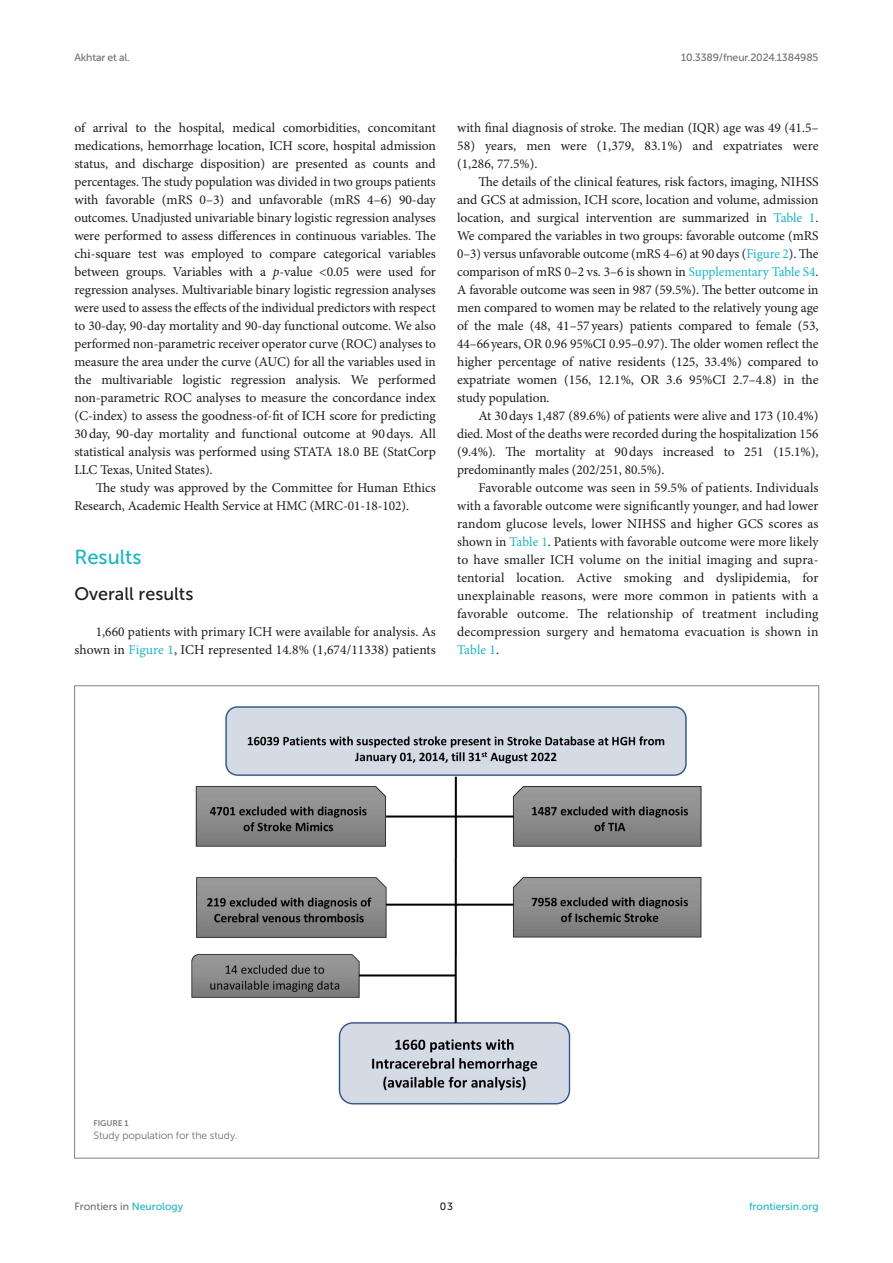
<style>
.page{position:relative;width:893px;height:1263px;background:#fff}
.page>*{position:absolute;margin:0;border:0;box-sizing:border-box;transform-origin:0 0}
.HEAD_1{font:20.25px "Museo Sans 500";color:#1db5c3}
.HEAD_2_after_HEAD_1{font:18px "Museo Sans 500";color:#1b1c1b}
.TEXT{font:13.5px/18px "Minion Pro";letter-spacing:-.005em;color:#1b1c1b;text-align:justify}
.TEXT_FLUSH{font:13.5px/18px "Minion Pro";color:#1b1c1b;text-align:justify}
.t1{font:10.5px "Museo Sans 500";letter-spacing:-.015em;color:#706f70}
.FIG_LEG{font:10.5px "Museo Sans 300";letter-spacing:-.01em;color:#706f70}
.t2{font:10.5px "Museo Sans 500";color:#1db5c3}
.t3{font:10.5px "Museo Sans 500";color:#1b1c1b}
.FIG_HD{font:8.25px "Museo Sans 700";letter-spacing:-.01em;color:#7e7f7f}
.s1{font-style:italic}
.s2{color:#1db5c3}
</style>
<div class="page">
<img style="left:191px;top:706px;width:511px;height:399px">
<p class="t1" style="left:74px;top:51px;width:57px">Akhtar et al.</p>
<p class="t1" style="left:681px;top:51px;width:139px">10.3389/fneur.2024.1384985</p>
<p class="TEXT_FLUSH" style="left:74px;top:119px;width:363px">of arrival to the hospital, medical comorbidities, concomitant medications, hemorrhage location, ICH score, hospital admission status, and discharge disposition) are presented as counts and percentages. The study population was divided in two groups patients with favorable (mRS 0–3) and unfavorable (mRS 4–6) 90-day outcomes. Unadjusted univariable binary logistic regression analyses were performed to assess differences in continuous variables. The chi-square test was employed to compare categorical variables between groups. Variables with a <span class="s1">p</span>-value &lt;0.05 were used for regression analyses. Multivariable binary logistic regression analyses were used to assess the effects of the individual predictors with respect to 30-day, 90-day mortality and 90-day functional outcome. We also performed non-parametric receiver operator curve (ROC) analyses to measure the area under the curve (AUC) for all the variables used in the multivariable logistic regression analysis. We performed non-parametric ROC analyses to measure the concordance index (C-index) to assess the goodness-of-fit of ICH score for predicting 30day, 90-day mortality and functional outcome at 90days. All statistical analysis was performed using STATA 18.0 BE (StatCorp LLC Texas, United States).</p>
<p class="TEXT" style="left:74px;top:479px;width:363px;text-indent:21px">The study was approved by the Committee for Human Ethics<br>Research, Academic Health Service at HMC (MRC-01-18-102).</p>
<p class="HEAD_1" style="left:74px;top:546px;width:69px">Results</p>
<p class="HEAD_2_after_HEAD_1" style="left:74px;top:584px;width:121px">Overall results</p>
<p class="TEXT_FLUSH" style="left:74px;top:623px;width:363px;text-align:right">1,660 patients with primary ICH were available for analysis. As shown in <span class="s2">Figure 1</span>, ICH represented 14.8% (1,674/11338) patients</p>
<p class="TEXT_FLUSH" style="left:457px;top:119px;width:363px">with final diagnosis of stroke. The median (IQR) age was 49 (41.5–</p>
<p class="TEXT_FLUSH" style="left:457px;top:137px;width:363px">58) years, men were (1,379, 83.1%) and expatriates were (1,286, 77.5%).</p>
<p class="TEXT" style="left:457px;top:173px;width:363px;text-indent:21px">The details of the clinical features, risk factors, imaging, NIHSS and GCS at admission, ICH score, location and volume, admission location, and surgical intervention are summarized in <span class="s2">Table 1</span>.<br>We compared the variables in two groups: favorable outcome (mRS 0–3) versus unfavorable outcome (mRS 4–6) at 90days (<span class="s2">Figure 2</span>). The comparison of mRS 0–2 vs. 3–6 is shown in <span class="s2">Supplementary Table S4</span>.<br>A favorable outcome was seen in 987 (59.5%). The better outcome in men compared to women may be related to the relatively young age of the male (48, 41–57years) patients compared to female (53, 44–66years, OR 0.96 95%CI 0.95–0.97). The older women reflect the higher percentage of native residents (125, 33.4%) compared to expatriate women (156, 12.1%, OR 3.6 95%CI 2.7–4.8) in the study population.</p>
<p class="TEXT" style="left:457px;top:407px;width:363px;text-indent:21px">At 30days 1,487 (89.6%) of patients were alive and 173 (10.4%) died. Most of the deaths were recorded during the hospitalization 156 (9.4%). The mortality at 90days increased to 251 (15.1%), predominantly males (202/251, 80.5%).</p>
<p class="TEXT" style="left:457px;top:479px;width:363px;text-indent:21px">Favorable outcome was seen in 59.5% of patients. Individuals with a favorable outcome were significantly younger, and had lower random glucose levels, lower NIHSS and higher GCS scores as shown in <span class="s2">Table 1</span>. Patients with favorable outcome were more likely to have smaller ICH volume on the initial imaging and supra&shy;tentorial location. Active smoking and dyslipidemia, for unexplainable reasons, were more common in patients with a favorable outcome. The relationship of treatment including decompression surgery and hematoma evacuation is shown in <span class="s2">Table 1</span>.</p>
<p class="FIG_HD" style="left:94px;top:1118px;width:37px">FIGURE 1</p>
<p class="FIG_LEG" style="left:94px;top:1130px;width:145px">Study population for the study.</p>
<p class="t1" style="left:74px;top:1200px;width:110px">Frontiers in <span class="s2">Neurology</span></p>
<p class="t3" style="left:440px;top:1200px;width:15px">03</p>
<p class="t2" style="left:749px;top:1200px;width:71px">frontiersin.org</p>
</div>
